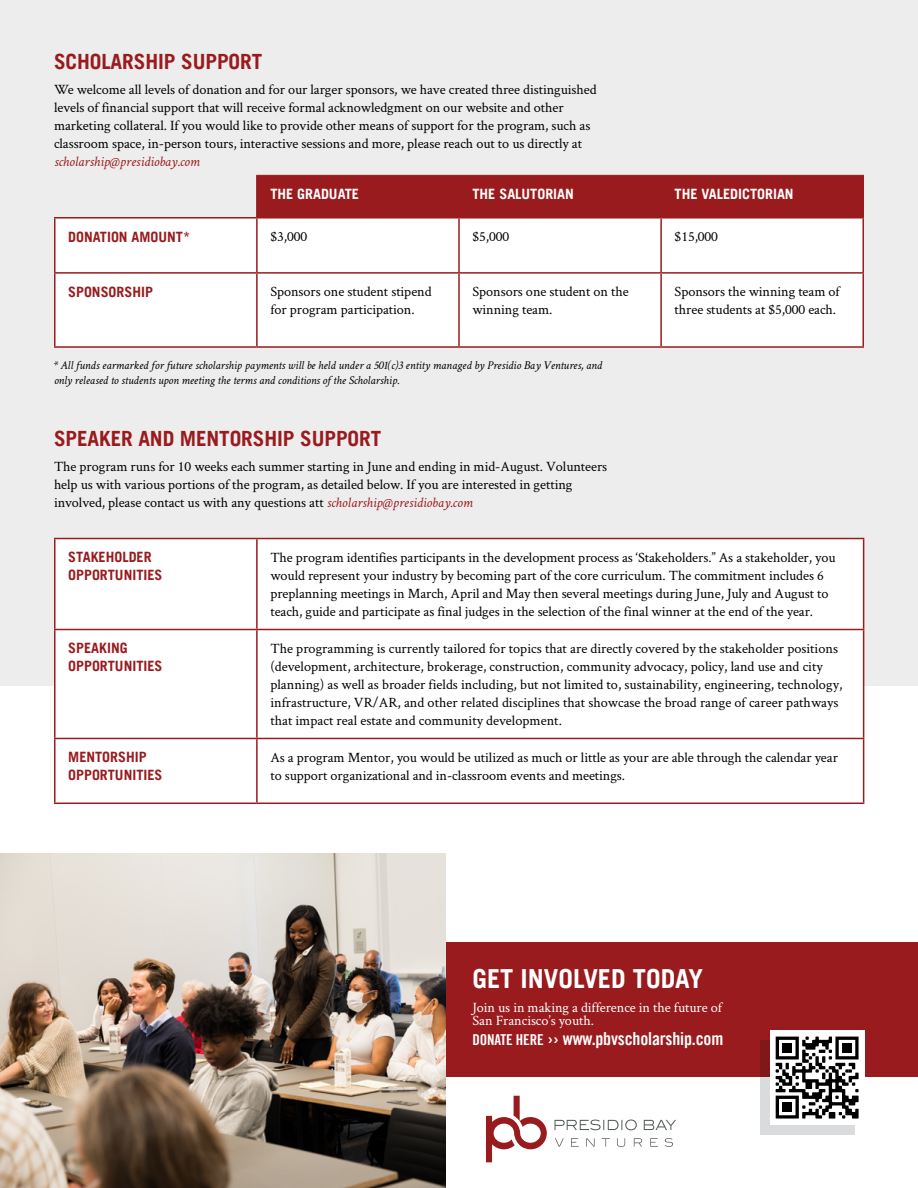
<style>
.page{position:relative;width:918px;height:1188px;background:#fff}
.page>*{position:absolute;margin:0;border:0;box-sizing:border-box;transform-origin:0 0}
.t1{font:700 26.25px "Trade Gothic LT";color:#fff}
.t2{font:700 21px "Trade Gothic LT";letter-spacing:-.005em;color:#991b1e}
.t3{font:18px "Trade Gothic LT Bold Cond Twenty";letter-spacing:-.01em;color:#fff}
.t4{font:14.25px/18px "Crimson Text";letter-spacing:-.005em;color:#000}
.t5{font:700 14.25px/18px "Trade Gothic LT";color:#991b1e}
.t6{font:14.25px/13.5px "Crimson Text";letter-spacing:-.005em;color:#fff}
.t7{font:700 14.25px "Trade Gothic LT";color:#fff}
.t8{font:italic 14.25px "Crimson Text";letter-spacing:-.005em;color:#991b1e}
.t9{font:italic 12px/15px "Crimson Text";letter-spacing:-.005em;color:#000}
.s1{font-style:italic;color:#991b1e}
.s2{font-size:15px}
</style>
<div class="page">
<div style="left:0;top:0;width:918px;height:685px;background:#eeeded"></div>
<div style="left:0;top:942px;width:918px;height:134px;background:#991b1e"></div>
<img style="left:0;top:853px;width:446px;height:335px">
<div style="left:258px;top:176px;width:604px;height:41px;background:#991b1e"></div>
<div style="left:56px;top:219px;width:806px;height:127px;background:#fff"></div>
<hr style="left:256px;top:176px;width:2px;height:41px;background:#991b1e">
<hr style="left:458px;top:176px;width:2px;height:41px;background:#991b1e">
<hr style="left:660px;top:176px;width:2px;height:41px;background:#991b1e">
<hr style="left:862px;top:176px;width:2px;height:41px;background:#991b1e">
<hr style="left:257px;top:217px;width:202px;height:2px;background:#991b1e">
<hr style="left:459px;top:217px;width:202px;height:2px;background:#991b1e">
<hr style="left:458px;top:219px;width:2px;height:53px;background:#991b1e">
<hr style="left:661px;top:217px;width:203px;height:2px;background:#991b1e">
<hr style="left:660px;top:219px;width:2px;height:53px;background:#991b1e">
<hr style="left:862px;top:219px;width:2px;height:53px;background:#991b1e">
<hr style="left:54px;top:272px;width:203px;height:2px;background:#991b1e">
<hr style="left:257px;top:272px;width:202px;height:2px;background:#991b1e">
<hr style="left:459px;top:272px;width:202px;height:2px;background:#991b1e">
<hr style="left:458px;top:274px;width:2px;height:72px;background:#991b1e">
<hr style="left:661px;top:272px;width:203px;height:2px;background:#991b1e">
<hr style="left:660px;top:274px;width:2px;height:72px;background:#991b1e">
<hr style="left:862px;top:274px;width:2px;height:72px;background:#991b1e">
<hr style="left:257px;top:346px;width:202px;height:2px;background:#991b1e">
<hr style="left:459px;top:346px;width:202px;height:2px;background:#991b1e">
<hr style="left:661px;top:346px;width:203px;height:2px;background:#991b1e">
<hr style="left:256px;top:175px;width:203px;height:1px;background:#991b1e">
<hr style="left:459px;top:175px;width:202px;height:1px;background:#991b1e">
<hr style="left:661px;top:175px;width:203px;height:1px;background:#991b1e">
<hr style="left:54px;top:217px;width:203px;height:2px;background:#991b1e">
<hr style="left:54px;top:219px;width:2px;height:53px;background:#991b1e">
<hr style="left:256px;top:219px;width:2px;height:53px;background:#991b1e">
<hr style="left:54px;top:274px;width:2px;height:72px;background:#991b1e">
<hr style="left:256px;top:274px;width:2px;height:72px;background:#991b1e">
<hr style="left:54px;top:346px;width:203px;height:2px;background:#991b1e">
<div style="left:56px;top:539px;width:807px;height:264px;background:#fff"></div>
<hr style="left:257px;top:538px;width:607px;height:1px;background:#991b1e">
<hr style="left:863px;top:539px;width:1px;height:90px;background:#991b1e">
<hr style="left:54px;top:629px;width:203px;height:1px;background:#991b1e">
<hr style="left:257px;top:629px;width:607px;height:1px;background:#991b1e">
<hr style="left:863px;top:630px;width:1px;height:108px;background:#991b1e">
<hr style="left:54px;top:738px;width:203px;height:1px;background:#991b1e">
<hr style="left:257px;top:738px;width:607px;height:1px;background:#991b1e">
<hr style="left:863px;top:739px;width:1px;height:64px;background:#991b1e">
<hr style="left:257px;top:803px;width:607px;height:1px;background:#991b1e">
<hr style="left:54px;top:538px;width:203px;height:1px;background:#991b1e">
<hr style="left:54px;top:539px;width:2px;height:90px;background:#991b1e">
<hr style="left:256px;top:539px;width:2px;height:90px;background:#991b1e">
<hr style="left:54px;top:630px;width:2px;height:108px;background:#991b1e">
<hr style="left:256px;top:630px;width:2px;height:108px;background:#991b1e">
<hr style="left:54px;top:739px;width:2px;height:64px;background:#991b1e">
<hr style="left:256px;top:739px;width:2px;height:64px;background:#991b1e">
<hr style="left:54px;top:803px;width:203px;height:1px;background:#991b1e">
<svg style="left:555px;top:1138px;width:118px;height:9px"></svg>
<svg style="left:555px;top:1120px;width:121px;height:10px"></svg>
<svg style="left:486px;top:1096px;width:61px;height:66px"></svg>
<svg style="left:760px;top:1040px;width:95px;height:94px;background:#c6b0b1"></svg>
<div style="left:770px;top:1030px;width:94px;height:95px;background:#fff"></div>
<svg style="left:776px;top:1037px;width:83px;height:82px"></svg>
<div style="left:782px;top:1043px;width:10px;height:10px;background:#000"></div>
<div style="left:782px;top:1102px;width:10px;height:10px;background:#000"></div>
<div style="left:842px;top:1043px;width:10px;height:10px;background:#000"></div>
<h2 class="t2" style="left:54px;top:49px;width:210px">SCHOLARSHIP SUPPORT</h2>
<p class="t4" style="left:54px;top:80px;width:544px">We welcome all levels of donation and for our larger sponsors, we have created three distinguished levels of financial support that will receive formal acknowledgment on our website and other marketing collateral. If you would like to provide other means of support for the program, such as classroom space, in-person tours, interactive sessions and more, please reach out to us directly at</p>
<p class="t8" style="left:54px;top:153px;width:147px">scholarship@presidiobay.com</p>
<p class="t7" style="left:270px;top:185px;width:90px">THE GRADUATE</p>
<p class="t7" style="left:472px;top:185px;width:103px">THE SALUTORIAN</p>
<p class="t7" style="left:675px;top:185px;width:121px">THE VALEDICTORIAN</p>
<p class="t5" style="left:68px;top:227px;width:123px">DONATION AMOUNT*</p>
<p class="t4" style="left:270px;top:227px;width:38px">$3,000</p>
<p class="t4" style="left:472px;top:227px;width:38px">$5,000</p>
<p class="t4" style="left:675px;top:227px;width:45px">$15,000</p>
<p class="t5" style="left:68px;top:282px;width:86px">SPONSORSHIP</p>
<p class="t4" style="left:270px;top:282px;width:163px">Sponsors one student stipend for program participation.</p>
<p class="t4" style="left:472px;top:282px;width:158px">Sponsors one student on the winning team.</p>
<p class="t4" style="left:675px;top:282px;width:167px">Sponsors the winning team of three students at $5,000 each.</p>
<p class="t9" style="left:54px;top:357px;width:550px">* All funds earmarked for future scholarship payments will be held under a 501(c)3 entity managed by Presidio Bay Ventures, and only released to students upon meeting the terms and conditions of the Scholarship.</p>
<h2 class="t2" style="left:54px;top:426px;width:329px">SPEAKER AND MENTORSHIP SUPPORT</h2>
<p class="t4" style="left:54px;top:457px;width:555px">The program runs for 10 weeks each summer starting in June and ending in mid-August. Volunteers help us with various portions of the program, as detailed below. If you are interested in getting involved, please contact us with any questions att <span class="s1">scholarship@presidiobay.com</span></p>
<p class="t5" style="left:68px;top:548px;width:96px">STAKEHOLDER<br>OPPORTUNITIES</p>
<p class="t4" style="left:270px;top:548px;width:567px">The program identifies participants in the development process as ‘Stakeholders.” As a stakeholder, you would represent your industry by becoming part of the core curriculum. The commitment includes 6 preplanning meetings in March, April and May then several meetings during June, July and August to teach, guide and participate as final judges in the selection of the final winner at the end of the year.</p>
<p class="t5" style="left:68px;top:639px;width:96px">SPEAKING<br>OPPORTUNITIES</p>
<p class="t4" style="left:270px;top:639px;width:573px">The programming is currently tailored for topics that are directly covered by the stakeholder positions (development, architecture, brokerage, construction, community advocacy, policy, land use and city planning) as well as broader fields including, but not limited to, sustainability, engineering, technology, infrastructure, VR/AR, and other related disciplines that showcase the broad range of career pathways that impact real estate and community development.</p>
<p class="t5" style="left:68px;top:748px;width:96px">MENTORSHIP<br>OPPORTUNITIES</p>
<p class="t4" style="left:270px;top:748px;width:569px">As a program Mentor, you would be utilized as much or little as your are able through the calendar year to support organizational and in-classroom events and meetings.</p>
<h1 class="t1" style="left:472px;top:963px;width:232px">GET INVOLVED TODAY</h1>
<p class="t6" style="left:472px;top:1000px;width:251px">Join us in making a difference in the future of<br>San Francisco’s youth.</p>
<p class="t3" style="left:472px;top:1028px;width:252px"><span class="s2">DONATE HERE</span> ›› www.pbvscholarship.com</p>
</div>
